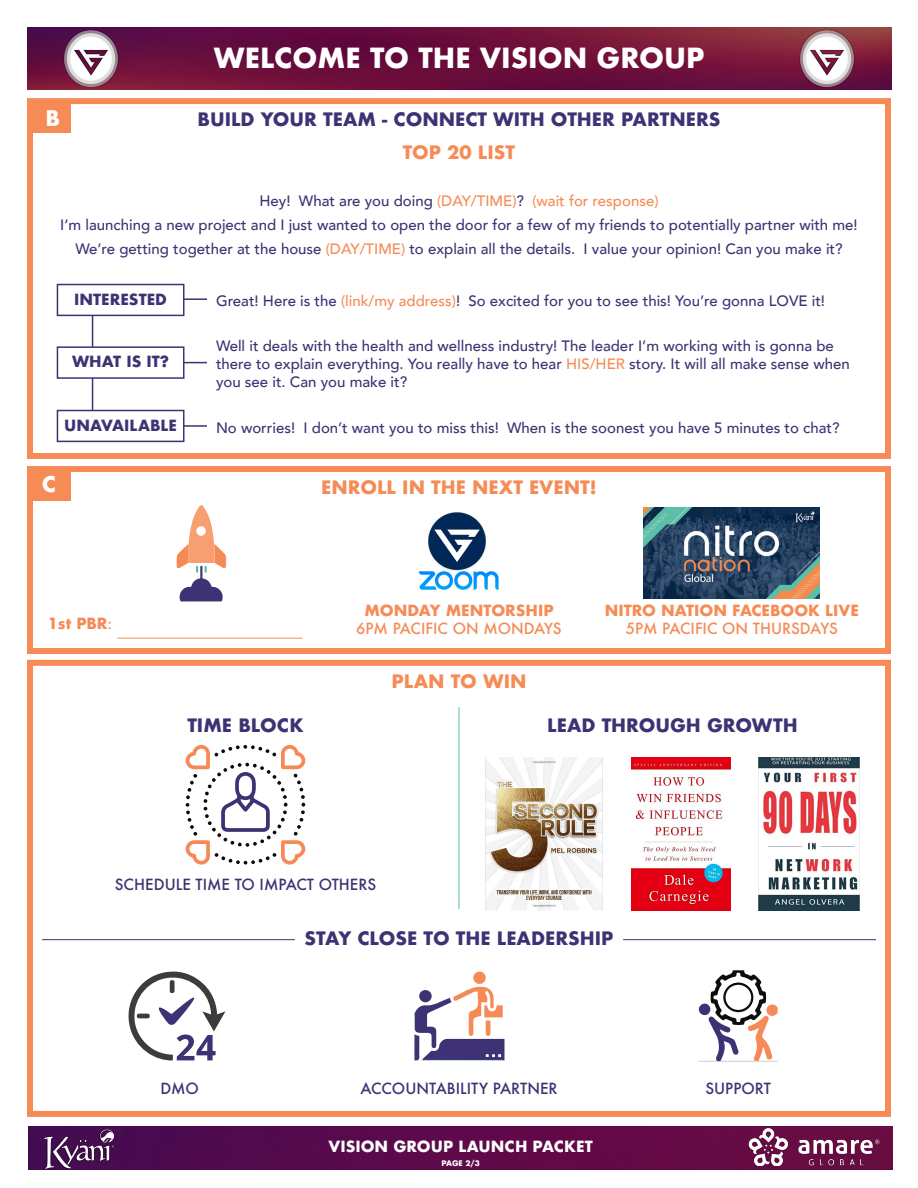
<style>
.page{position:relative;width:918px;height:1188px;background:#fff}
.page>*{position:absolute;margin:0;border:0;box-sizing:border-box;transform-origin:0 0}
.t1{font:700 27px "Futura";color:#fff}
.t2{font:700 21px "Futura";color:#fff}
.t3{font:700 18px "Futura";color:#3f3274}
.t4{font:700 18px "Futura";color:#f68b55}
.t5{font:500 15px/18px "Avenir";color:#3f3274;text-align:center}
.t6{font:500 15px "Futura";color:#3f3274}
.t7{font:500 15px "Avenir";color:#f68b55}
.t8{font:700 15px "Futura";color:#f68b55}
.t9{font:500 15px "Futura";color:#f68b55}
.t10{font:700 15px "Futura";color:#3f3274}
.t11{font:700 15px "Futura";color:#fff}
.t12{font:700 7.5px "Futura";color:#fff}
.s1{color:#3f3274}
.s2{color:#f68b55}
.s3{font-weight:500}
</style>
<div class="page">
<div style="left:33px;top:104px;width:38px;height:29px;background:#f68b55"></div>
<div style="left:27px;top:98px;width:864px;height:361px;border:6px solid #f68b55"></div>
<hr style="left:92px;top:291px;width:1px;height:131px;background:#3f3274">
<hr style="left:173px;top:298px;width:34px;height:2px;background:#3f3274">
<hr style="left:173px;top:362px;width:34px;height:1px;background:#3f3274">
<hr style="left:173px;top:425px;width:34px;height:2px;background:#3f3274">
<div style="left:57px;top:284px;width:127px;height:32px;background:#fff;border:2px solid #3f3274"></div>
<div style="left:57px;top:346px;width:127px;height:33px;background:#fff;border:2px solid #3f3274"></div>
<div style="left:57px;top:410px;width:127px;height:32px;background:#fff;border:2px solid #3f3274"></div>
<div style="left:27px;top:660px;width:864px;height:457px;border:6px solid #f68b55"></div>
<div style="left:27px;top:466px;width:864px;height:188px;border:6px solid #f68b55"></div>
<img style="left:418px;top:570px;width:81px;height:21px">
<img style="left:428px;top:512px;width:59px;height:59px">
<img style="left:644px;top:508px;width:176px;height:91px">
<img style="left:486px;top:757px;width:117px;height:153px">
<img style="left:631px;top:757px;width:99px;height:153px">
<img style="left:759px;top:757px;width:100px;height:153px">
<hr style="left:459px;top:707px;width:1px;height:202px;background:#59bca9">
<hr style="left:42px;top:939px;width:253px;height:1px;background:#3f3274">
<hr style="left:623px;top:939px;width:253px;height:1px;background:#3f3274">
<svg style="left:128px;top:971px;width:97px;height:90px"></svg>
<div style="left:473px;top:972px;width:13px;height:12px;background:#f68a56;border-radius:50%"></div>
<svg style="left:414px;top:987px;width:90px;height:74px"></svg>
<svg style="left:699px;top:970px;width:79px;height:92px"></svg>
<svg style="left:185px;top:744px;width:121px;height:121px"></svg>
<svg style="left:177px;top:505px;width:50px;height:97px"></svg>
<hr style="left:117px;top:638px;width:185px;height:1px;background:#f68b55">
<div style="left:33px;top:472px;width:38px;height:29px;background:#f68b55"></div>
<img style="left:29px;top:1127px;width:864px;height:42px">
<img style="left:45px;top:1129px;width:68px;height:40px">
<img style="left:749px;top:1126px;width:132px;height:40px">
<img style="left:27px;top:27px;width:864px;height:63px">
<img style="left:64px;top:30px;width:54px;height:57px">
<img style="left:799px;top:30px;width:55px;height:57px">
<p class="t1" style="left:214px;top:39px;width:492px">WELCOME TO THE VISION GROUP</p>
<p class="t2" style="left:45px;top:103px;width:16px">B</p>
<p class="t3" style="left:198px;top:106px;width:524px">BUILD YOUR TEAM - CONNECT WITH OTHER PARTNERS</p>
<p class="t4" style="left:403px;top:139px;width:114px">TOP 20 LIST</p>
<p class="t7" style="left:259px;top:188px;width:401px"><span class="s1">Hey! What are you doing</span> (DAY/TIME)<span class="s1">?</span> (wait for response)</p>
<p class="t5" style="left:60px;top:212px;width:799px;line-height:24px">I’m launching a new project and I just wanted to open the door for a few of my friends to potentially partner with me!<br>We’re getting together at the house <span class="s2">(DAY/TIME)</span> to explain all the details. I value your opinion! Can you make it?</p>
<p class="t5" style="left:216px;top:291px;width:611px">Great! Here is the <span class="s2">(link/my address)</span>! So excited for you to see this! You’re gonna LOVE it!</p>
<p class="t10" style="left:74px;top:288px;width:94px">INTERESTED</p>
<p class="t10" style="left:72px;top:351px;width:99px">WHAT IS IT?</p>
<p class="t10" style="left:64px;top:414px;width:114px">UNAVAILABLE</p>
<p class="t2" style="left:42px;top:469px;width:16px">C</p>
<p class="t5" style="left:216px;top:336px;width:635px;text-align:left">Well it deals with the health and wellness industry! The leader I’m working with is gonna be there to explain everything. You really have to hear <span class="s2">HIS/HER</span> story. It will all make sense when you see it. Can you make it?</p>
<p class="t5" style="left:216px;top:418px;width:625px">No worries! I don’t want you to miss this! When is the soonest you have 5 minutes to chat?</p>
<p class="t4" style="left:321px;top:474px;width:277px">ENROLL IN THE NEXT EVENT!</p>
<p class="t8" style="left:48px;top:612px;width:66px">1st PBR<span class="s3">:</span></p>
<p class="t8" style="left:364px;top:600px;width:191px">MONDAY MENTORSHIP</p>
<p class="t9" style="left:356px;top:619px;width:207px">6PM PACIFIC ON MONDAYS</p>
<p class="t4" style="left:392px;top:668px;width:136px">PLAN TO WIN</p>
<p class="t8" style="left:605px;top:600px;width:256px">NITRO NATION FACEBOOK LIVE</p>
<p class="t9" style="left:626px;top:619px;width:214px">5PM PACIFIC ON THURSDAYS</p>
<p class="t3" style="left:187px;top:712px;width:118px">TIME BLOCK</p>
<p class="t3" style="left:547px;top:712px;width:252px">LEAD THROUGH GROWTH</p>
<p class="t6" style="left:115px;top:874px;width:263px">SCHEDULE TIME TO IMPACT OTHERS</p>
<p class="t3" style="left:305px;top:926px;width:310px">STAY CLOSE TO THE LEADERSHIP</p>
<p class="t6" style="left:160px;top:1078px;width:40px">DMO</p>
<p class="t6" style="left:360px;top:1078px;width:199px">ACCOUNTABILITY PARTNER</p>
<p class="t6" style="left:705px;top:1078px;width:67px">SUPPORT</p>
<p class="t11" style="left:329px;top:1136px;width:266px">VISION GROUP LAUNCH PACKET</p>
<p class="t12" style="left:441px;top:1157px;width:40px">PAGE 2/3</p>
</div>
